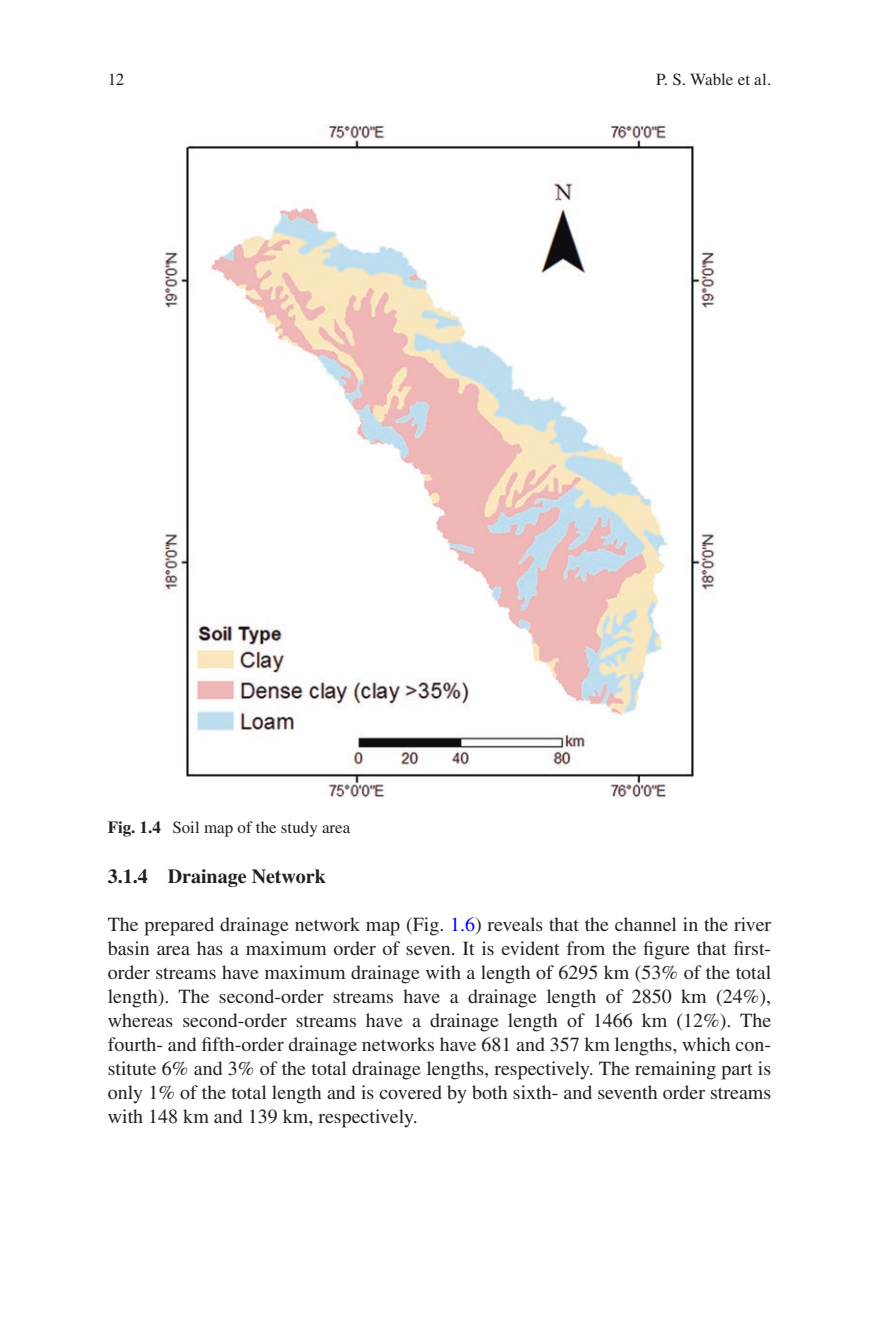
<style>
.page{position:relative;width:879px;height:1333px;background:#fff}
.page>*{position:absolute;margin:0;border:0;box-sizing:border-box;transform-origin:0 0}
.Text_flush{font:20px/24px "Times LT Std";color:#231f20;text-align:justify}
._3_hd{font:700 20px "Times LT Std";color:#231f20}
.t1{font:17px "Times LT Std";color:#231f20}
.s1{font-weight:700}
.s2{color:#00f}
</style>
<div class="page">
<img style="left:163px;top:124px;width:552px;height:673px">
<p class="t1" style="left:108px;top:70px;width:18px">12</p>
<p class="t1" style="left:656px;top:70px;width:117px">P. S. Wable et al.</p>
<p class="t1" style="left:108px;top:818px;width:244px"><span class="s1">Fig. 1.4</span> Soil map of the study area</p>
<h4 class="_3_hd" style="left:108px;top:864px;width:220px">3.1.4 Drainage Network</h4>
<p class="Text_flush" style="left:108px;top:912px;width:665px">The prepared drainage network map (Fig. <span class="s2">1.6</span>) reveals that the channel in the river basin area has a maximum order of seven. It is evident from the figure that first&shy;order streams have maximum drainage with a length of 6295 km (53% of the total length). The second-order streams have a drainage length of 2850 km (24%), whereas second-order streams have a drainage length of 1466 km (12%). The fourth- and fifth-order drainage networks have 681 and 357 km lengths, which con&shy;stitute 6% and 3% of the total drainage lengths, respectively. The remaining part is only 1% of the total length and is covered by both sixth- and seventh order streams with 148 km and 139 km, respectively.</p>
</div>
